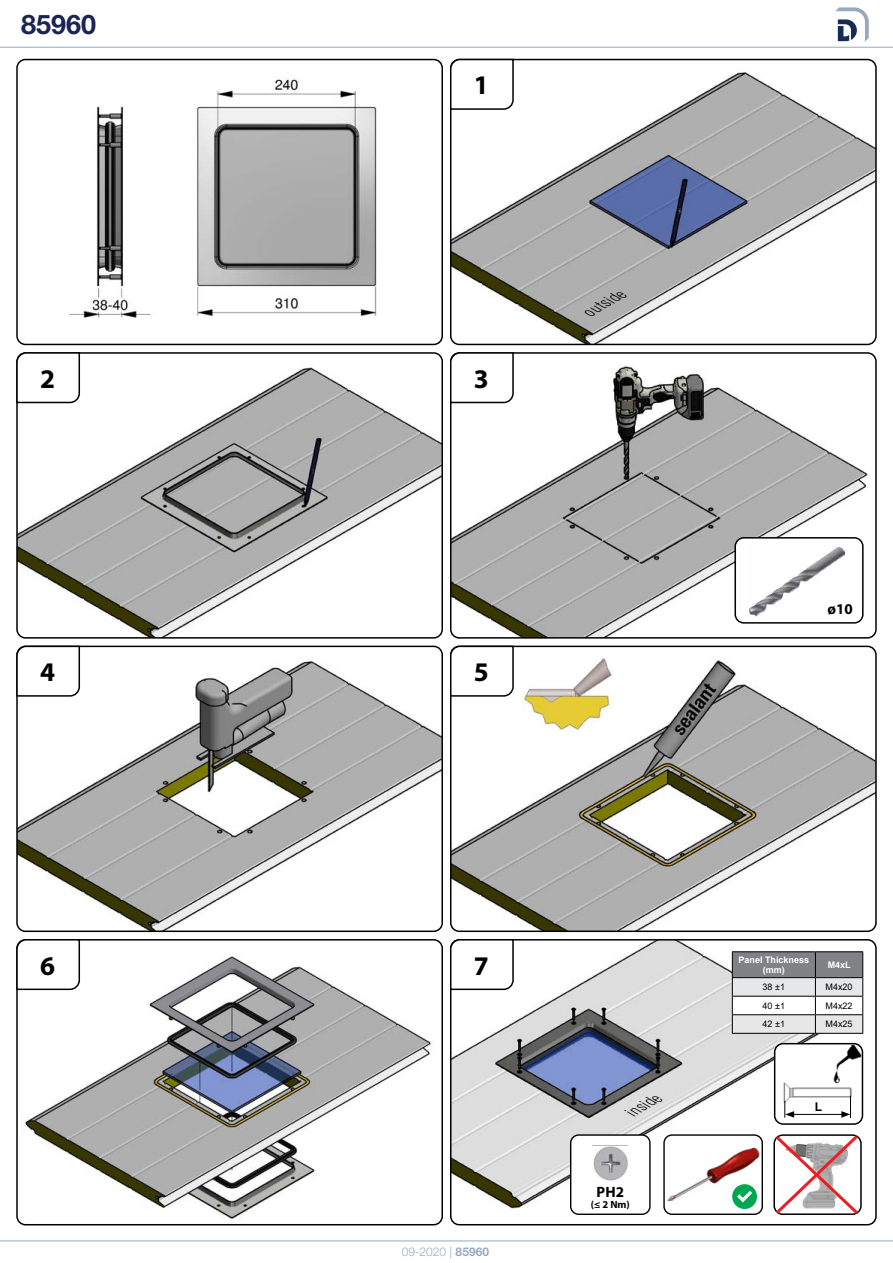
<style>
.page{position:relative;width:893px;height:1263px;background:#fff}
.page>*{position:absolute;margin:0;border:0;box-sizing:border-box;transform-origin:0 0}
.t1{font:700 27px "Myriad Pro";color:#000}
.t2{font:700 27px "Helvetica Neue LT Pro";color:#1b2454}
.t3{font:italic 300 condensed 15px "Helvetica Neue LT Pro";color:#000}
.t4{font:700 15px "Myriad Pro";color:#000}
.t5{font:300 12px "Helvetica Neue LT Pro";color:#96aac1}
.t6{font:700 12px "Arial";color:#000}
.t7{font:700 10.5px "Myriad Pro";color:#000}
.t8{font:9px "Arial";color:#000}
.t9{font:700 9px/10.8px "Arial";color:#fff;text-align:center}
.s1{font-weight:700}
</style>
<div class="page">
<hr style="left:0;top:1240px;width:893px;height:1px;background:#96aac1">
<svg style="left:835px;top:7px;width:34px;height:35px"></svg>
<hr style="left:0;top:47px;width:893px;height:1px;background:#96aac1">
<img style="left:17px;top:60px;width:425px;height:284px">
<div style="left:16px;top:59px;width:427px;height:286px;border:2px solid #000;border-radius:9px"></div>
<img style="left:19px;top:646px;width:423px;height:285px">
<div style="left:16px;top:646px;width:427px;height:286px;border:2px solid #000;border-radius:9px"></div>
<img style="left:17px;top:940px;width:425px;height:285px">
<div style="left:16px;top:939px;width:427px;height:286px;border:2px solid #000;border-radius:9px"></div>
<img style="left:451px;top:942px;width:425px;height:283px">
<div style="left:450px;top:939px;width:427px;height:286px;border:2px solid #000;border-radius:9px"></div>
<img style="left:451px;top:646px;width:425px;height:285px">
<div style="left:450px;top:646px;width:427px;height:286px;border:2px solid #000;border-radius:9px"></div>
<img style="left:453px;top:355px;width:421px;height:281px">
<div style="left:450px;top:352px;width:427px;height:287px;border:2px solid #000;border-radius:9px"></div>
<img style="left:451px;top:60px;width:425px;height:284px">
<div style="left:450px;top:59px;width:427px;height:286px;border:2px solid #000;border-radius:9px"></div>
<img style="left:19px;top:355px;width:421px;height:281px">
<div style="left:16px;top:352px;width:427px;height:287px;border:2px solid #000;border-radius:9px"></div>
<img style="left:522px;top:656px;width:91px;height:75px">
<svg style="left:450px;top:58px;width:64px;height:53px"></svg>
<svg style="left:16px;top:352px;width:65px;height:52px"></svg>
<svg style="left:450px;top:352px;width:64px;height:52px"></svg>
<svg style="left:450px;top:939px;width:64px;height:52px"></svg>
<svg style="left:16px;top:645px;width:65px;height:52px"></svg>
<svg style="left:16px;top:939px;width:65px;height:52px"></svg>
<svg style="left:450px;top:645px;width:64px;height:52px"></svg>
<div style="left:735px;top:538px;width:128px;height:85px;background:#fff;border-radius:9px"></div>
<img style="left:749px;top:547px;width:95px;height:70px">
<div style="left:734px;top:537px;width:130px;height:87px;border:2px solid #000;border-radius:9px"></div>
<div style="left:664px;top:1135px;width:98px;height:79px;background:#fff;border-radius:8px"></div>
<img style="left:667px;top:1147px;width:93px;height:55px">
<div style="left:663px;top:1134px;width:100px;height:81px;border:1px solid #000;border-radius:8px"></div>
<div style="left:571px;top:1135px;width:79px;height:79px;background:#fff;border-radius:8px"></div>
<div style="left:570px;top:1134px;width:81px;height:81px;border:1px solid #000;border-radius:8px"></div>
<svg style="left:732px;top:1184px;width:25px;height:25px"></svg>
<img style="left:593px;top:1146px;width:35px;height:35px">
<hr style="left:815px;top:1033px;width:48px;height:1px;background:#000">
<hr style="left:732px;top:1033px;width:83px;height:1px;background:#000">
<hr style="left:732px;top:951px;width:83px;height:1px;background:#000">
<hr style="left:815px;top:951px;width:48px;height:1px;background:#000">
<svg style="left:732px;top:952px;width:131px;height:81px"></svg>
<img style="left:777px;top:1045px;width:85px;height:79px">
<div style="left:774px;top:1043px;width:89px;height:82px;border:2px solid #000;border-radius:9px"></div>
<svg style="left:773px;top:1132px;width:88px;height:85px"></svg>
<hr style="left:792px;top:1114px;width:52px;height:1px;background:#000">
<svg style="left:784px;top:1101px;width:10px;height:17px"></svg>
<svg style="left:841px;top:1096px;width:10px;height:22px"></svg>
<h1 class="t2" style="left:21px;top:8px;width:77px">85960</h1>
<h1 class="t1" style="left:474px;top:68px;width:16px">1</h1>
<h1 class="t1" style="left:40px;top:361px;width:16px">2</h1>
<h1 class="t1" style="left:474px;top:361px;width:16px">3</h1>
<h2 class="t3" style="left:584px;top:305px;width:44px;rotate:-30deg">outside</h2>
<h1 class="t1" style="left:40px;top:654px;width:16px">4</h1>
<h1 class="t1" style="left:474px;top:654px;width:16px">5</h1>
<h2 class="t4" style="left:828px;top:599px;width:27px">ø10</h2>
<h1 class="t1" style="left:40px;top:948px;width:16px">6</h1>
<h1 class="t1" style="left:474px;top:948px;width:16px">7</h1>
<h3 class="t5" style="left:402px;top:1245px;width:89px">09-2020 | <span class="s1">85960</span></h3>
<h2 class="t3" style="left:627px;top:1105px;width:36px;rotate:-30deg">inside</h2>
<h2 class="t4" style="left:597px;top:1182px;width:29px">PH2</h2>
<p class="t7" style="left:591px;top:1197px;width:41px">(≤ 2 Nm)</p>
<p class="t9" style="left:739px;top:954px;width:72px">Panel Thickness (mm)</p>
<p class="t9" style="left:828px;top:959px;width:25px">M4xL</p>
<p class="t8" style="left:763px;top:981px;width:24px">38 ±1</p>
<p class="t8" style="left:826px;top:981px;width:29px">M4x20</p>
<p class="t8" style="left:763px;top:999px;width:24px">40 ±1</p>
<p class="t8" style="left:826px;top:999px;width:29px">M4x22</p>
<p class="t8" style="left:763px;top:1018px;width:24px">42 ±1</p>
<p class="t8" style="left:826px;top:1018px;width:29px">M4x25</p>
<h3 class="t6" style="left:815px;top:1098px;width:9px">L</h3>
</div>
